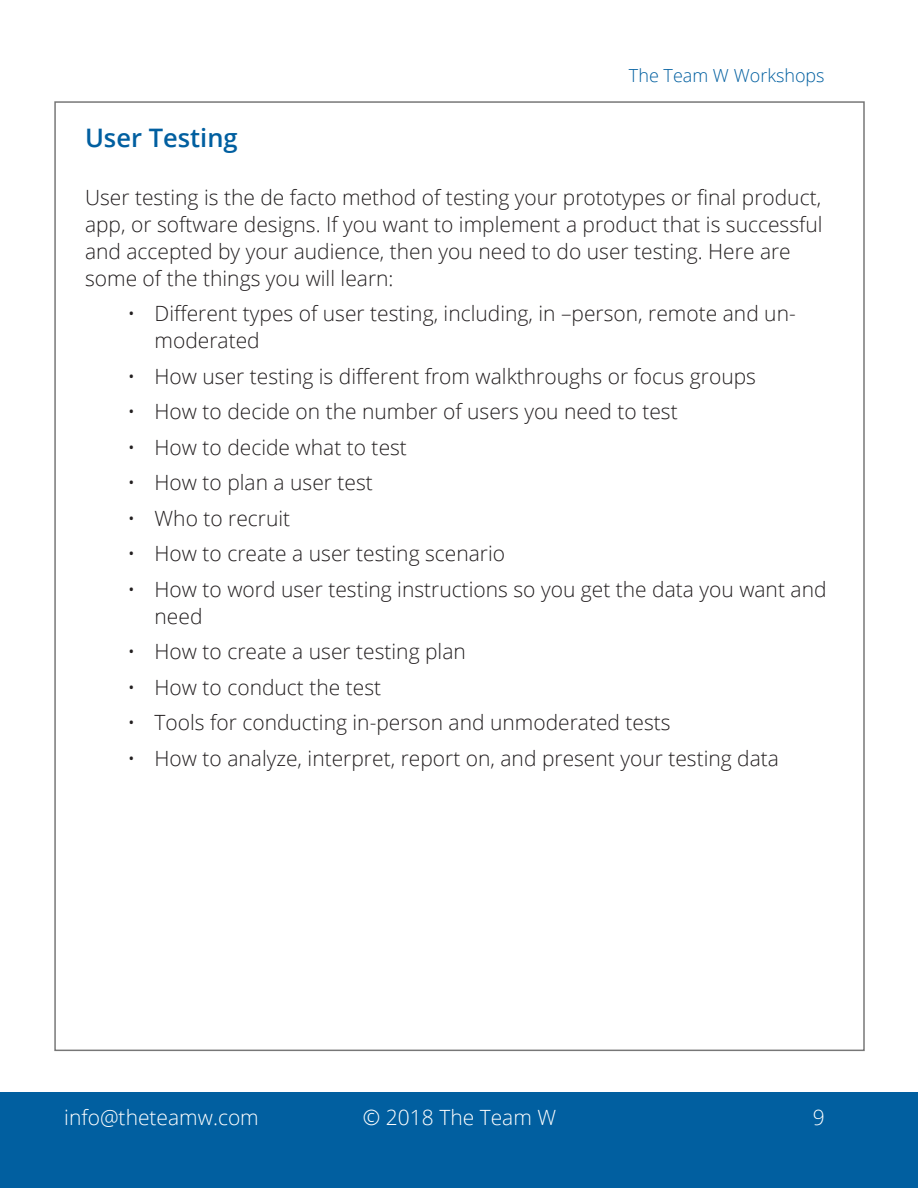
<style>
.page{position:relative;width:918px;height:1188px;background:#fff}
.page>*{position:absolute;margin:0;border:0;box-sizing:border-box;transform-origin:0 0}
.Header_Size_3{font:600 25.5px "Open Sans";color:#015fa0}
.Paragraph{font:300 21px/27px "Open Sans";color:#231f20}
.t1{font:300 21px "Open Sans";color:#fff}
.t2{font:300 18px "Open Sans";color:#015fa0}
</style>
<div class="page">
<div style="left:0;top:1093px;width:918px;height:95px;background:#015fa0"></div>
<p class="t2" style="left:629px;top:63px;width:197px">The Team W Workshops</p>
<p class="Header_Size_3" style="left:85px;top:120px;width:154px">User Testing</p>
<p class="Paragraph" style="left:85px;top:183px;width:739px">User testing is the de facto method of testing your prototypes or final product, app, or software designs. If you want to implement a product that is successful and accepted by your audience, then you need to do user testing. Here are some of the things you will learn:</p>
<p class="Paragraph" style="left:155px;top:299px;width:643px;text-indent:-27px">• Different types of user testing, including, in –person, remote and un&shy;moderated</p>
<p class="Paragraph" style="left:128px;top:362px;width:630px">• How user testing is different from walkthroughs or focus groups</p>
<p class="Paragraph" style="left:128px;top:398px;width:552px">• How to decide on the number of users you need to test</p>
<p class="Paragraph" style="left:128px;top:433px;width:281px">• How to decide what to test</p>
<p class="Paragraph" style="left:128px;top:469px;width:247px">• How to plan a user test</p>
<p class="Paragraph" style="left:128px;top:504px;width:164px">• Who to recruit</p>
<p class="Paragraph" style="left:128px;top:540px;width:379px">• How to create a user testing scenario</p>
<p class="Paragraph" style="left:155px;top:575px;width:673px;text-indent:-27px">• How to word user testing instructions so you get the data you want and need</p>
<p class="Paragraph" style="left:128px;top:638px;width:340px">• How to create a user testing plan</p>
<p class="Paragraph" style="left:128px;top:673px;width:255px">• How to conduct the test</p>
<p class="Paragraph" style="left:128px;top:709px;width:545px">• Tools for conducting in-person and unmoderated tests</p>
<p class="Paragraph" style="left:128px;top:744px;width:653px">• How to analyze, interpret, report on, and present your testing data</p>
<p class="t1" style="left:64px;top:1103px;width:196px">info@theteamw.com</p>
<p class="t1" style="left:363px;top:1103px;width:195px">© 2018 The Team W</p>
<p class="t1" style="left:813px;top:1103px;width:13px">9</p>
</div>
